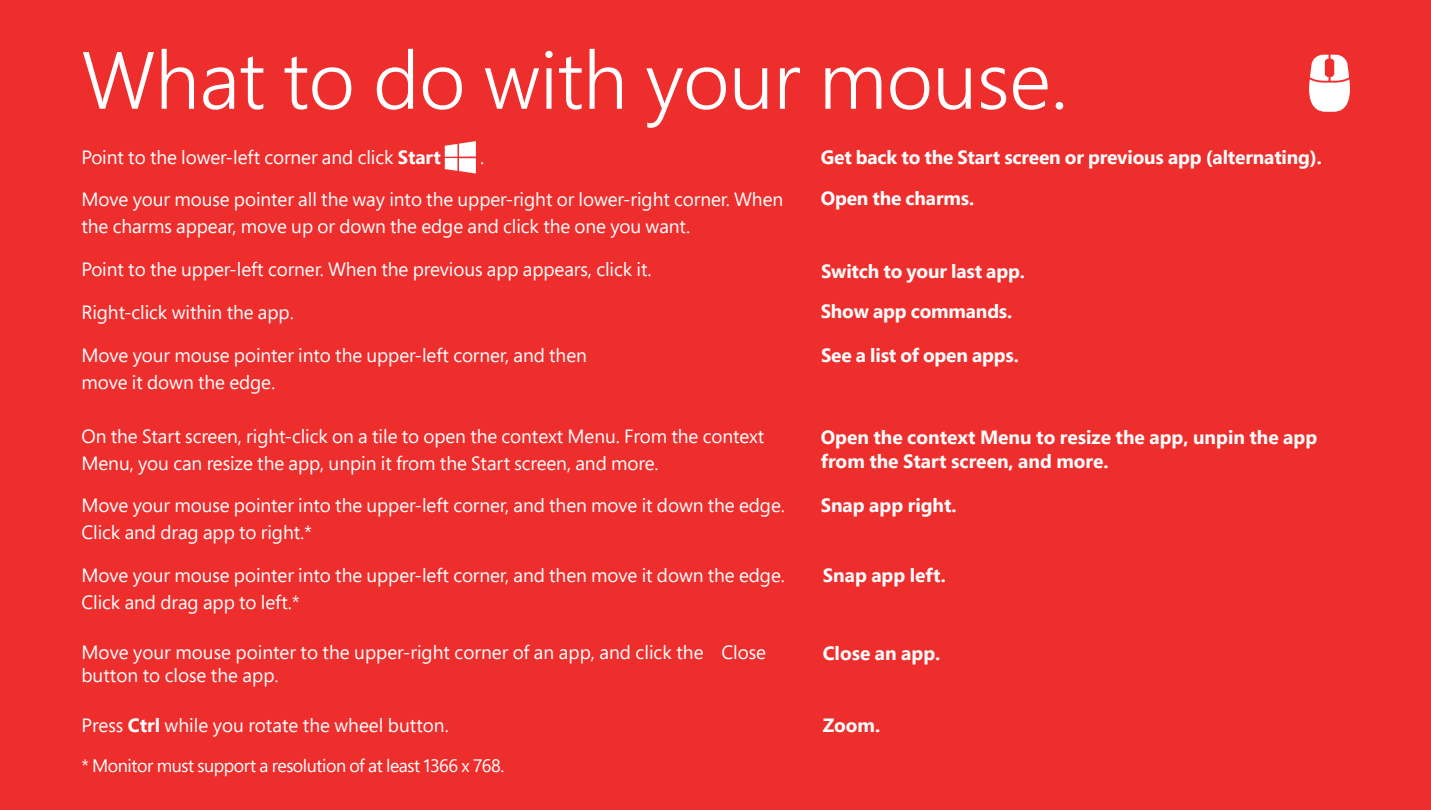
<style>
.page{position:relative;width:1431px;height:810px;background:#ee2e2d}
.page>*{position:absolute;margin:0;border:0;box-sizing:border-box;transform-origin:0 0}
.t1{font:300 81px "Segoe Pro";letter-spacing:-.005em;color:#fff}
.t2{font:19.12px/27px "Segoe Pro";letter-spacing:-.005em;color:#fff}
.t3{font:700 19.12px/24.3px "Segoe Pro";letter-spacing:-.01em;color:#fff}
.t4{font:18px "Segoe Pro";letter-spacing:-.025em;color:#fff}
.s1{font-weight:700}
</style>
<div class="page">
<svg style="left:1309px;top:55px;width:41px;height:57px"></svg>
<svg style="left:445px;top:141px;width:31px;height:33px"></svg>
<h1 class="t1" style="left:81px;top:25px;width:988px">What to do with your mouse.</h1>
<p class="t2" style="left:81px;top:143px;width:361px">Point to the lower-left corner and click <span class="s1">Start</span></p>
<p class="t2" style="left:480px;top:143px;width:6px">.</p>
<p class="t2" style="left:81px;top:186px;width:703px">Move your mouse pointer all the way into the upper-right or lower-right corner. When the charms appear, move up or down the edge and click the one you want.</p>
<p class="t2" style="left:81px;top:255px;width:572px">Point to the upper-left corner. When the previous app appears, click it.</p>
<p class="t2" style="left:81px;top:298px;width:214px">Right-click within the app.</p>
<p class="t2" style="left:81px;top:341px;width:507px">Move your mouse pointer into the upper-left corner, and then move it down the edge.</p>
<p class="t2" style="left:81px;top:422px;width:684px">On the Start screen, right-click on a tile to open the context Menu. From the context<br>Menu, you can resize the app, unpin it from the Start screen, and more.</p>
<p class="t2" style="left:81px;top:492px;width:705px">Move your mouse pointer into the upper-left corner, and then move it down the edge.<br>Click and drag app to right.*</p>
<p class="t2" style="left:81px;top:561px;width:705px">Move your mouse pointer into the upper-left corner, and then move it down the edge.<br>Click and drag app to left.*</p>
<p class="t2" style="left:81px;top:640px;width:686px;line-height:22.9px">Move your mouse pointer to the upper-right corner of an app, and click the Close button to close the app.</p>
<p class="t2" style="left:81px;top:711px;width:369px">Press <span class="s1">Ctrl</span> while you rotate the wheel button.</p>
<p class="t4" style="left:81px;top:753px;width:424px">* Monitor must support a resolution of at least 1366 x 768.</p>
<p class="t3" style="left:821px;top:144px;width:503px">Get back to the Start screen or previous app (alternating).</p>
<p class="t3" style="left:821px;top:185px;width:155px">Open the charms.</p>
<p class="t3" style="left:821px;top:259px;width:205px">Switch to your last app.</p>
<p class="t3" style="left:821px;top:299px;width:193px">Show app commands.</p>
<p class="t3" style="left:821px;top:342px;width:199px">See a list of open apps.</p>
<p class="t3" style="left:821px;top:425px;width:498px">Open the context Menu to resize the app, unpin the app from the Start screen, and more.</p>
<p class="t3" style="left:821px;top:492px;width:137px">Snap app right.</p>
<p class="t3" style="left:823px;top:563px;width:125px">Snap app left.</p>
<p class="t3" style="left:823px;top:640px;width:119px">Close an app.</p>
<p class="t3" style="left:823px;top:712px;width:59px">Zoom.</p>
</div>
